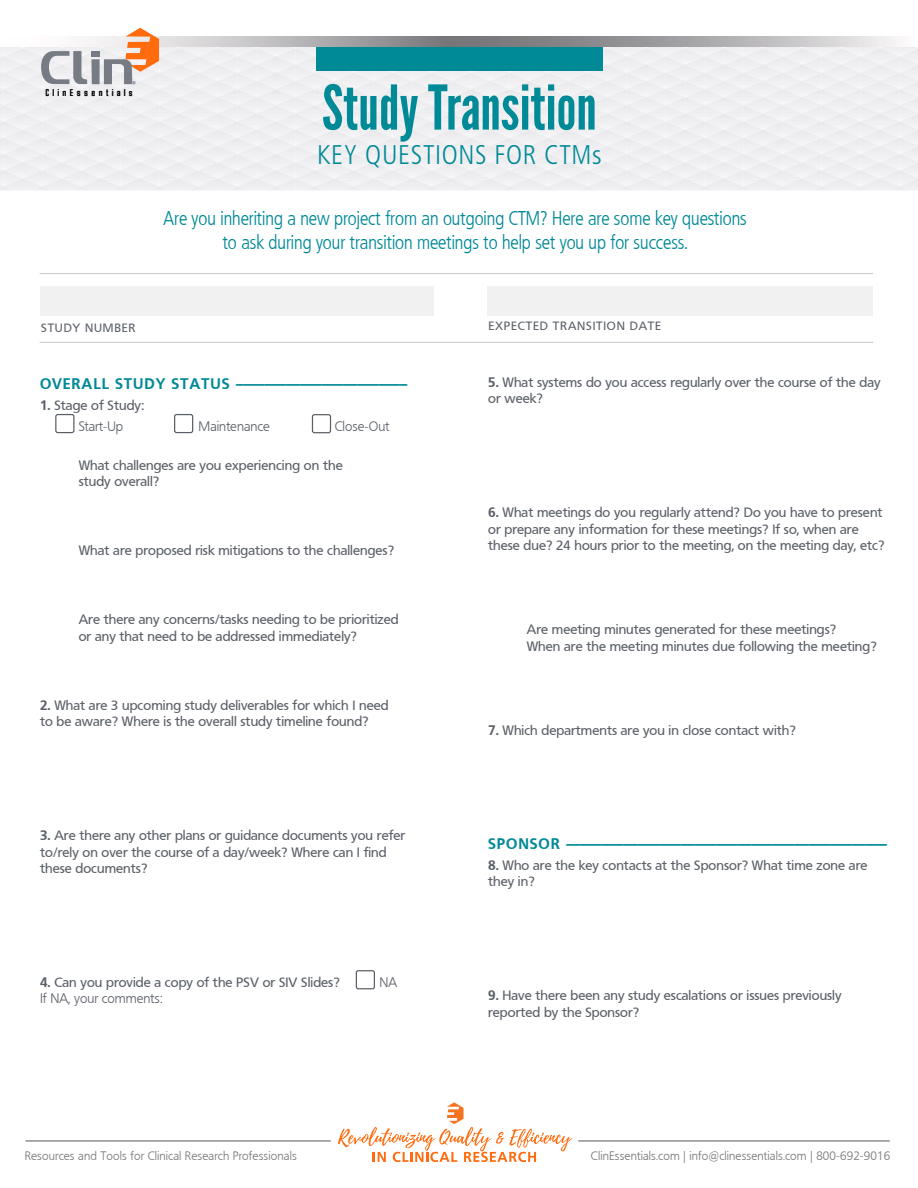
<style>
.page{position:relative;width:918px;height:1188px;background:#fff}
.page>*{position:absolute;margin:0;border:0;box-sizing:border-box;transform-origin:0 0}
.t1{font:61.5px "League Gothic";color:#008996}
.t2{font:300 condensed 27px "Frutiger";letter-spacing:.025em;color:#008996}
.t3{font:19.5px/24px "Frutiger Condensed BQ Light";color:#008996;text-align:center}
.t4{font:15px "Frutiger BQ Bold";letter-spacing:.06em;color:#008996}
.t5{font:13.5px/16.5px "Frutiger BQ Roman";color:#5b6068}
.t6{font:13.5px "Frutiger BQ Light";color:#5b6068}
.t7{font:12px "Frutiger BQ Light";letter-spacing:.01em;color:#77777a}
.t8{font:12px "Frutiger BQ Roman";letter-spacing:.06em;color:#5b6068}
.t9{font:10.05px "Overseer";letter-spacing:.365em;color:#000;scale:.9 1}
.t10{font:6.45px "Overseer";color:#777b84;scale:1.19 1}
.s1{font-size:9.75px}
.s2{font-family:"Frutiger BQ Bold"}
</style>
<div class="page">
<div style="left:55px;top:414px;width:19px;height:19px;border:1px solid #5b6068;border-radius:2px"></div>
<div style="left:312px;top:414px;width:19px;height:19px;border:1px solid #5b6068;border-radius:2px"></div>
<div style="left:174px;top:414px;width:19px;height:19px;border:1px solid #5b6068;border-radius:2px"></div>
<div style="left:356px;top:970px;width:19px;height:19px;border:1px solid #5b6068;border-radius:2px"></div>
<svg style="left:0;top:28px;width:918px;height:162px"></svg>
<hr style="left:25px;top:1140px;width:306px;height:2px;background:#77777a">
<hr style="left:578px;top:1140px;width:312px;height:2px;background:#77777a">
<svg style="left:338px;top:1102px;width:234px;height:60px"></svg>
<div style="left:40px;top:286px;width:393px;height:30px;background:#f1f1f2"></div>
<div style="left:487px;top:286px;width:386px;height:30px;background:#f1f1f2"></div>
<hr style="left:40px;top:342px;width:833px;height:1px;background:#d1d2d4">
<hr style="left:40px;top:273px;width:833px;height:1px;background:#d1d2d4">
<p class="t10" style="left:133px;top:80px;width:4px">®</p>
<p class="t9" style="left:46px;top:86px;width:98px">ClinEssential<span class="s1">s</span></p>
<h1 class="t1" style="left:322px;top:71px;width:276px">Study Transition</h1>
<h2 class="t2" style="left:317px;top:139px;width:286px">KEY QUESTIONS FOR CTMs</h2>
<h3 class="t3" style="left:164px;top:207px;width:585px">Are you inheriting a new project from an outgoing CTM? Here are some key questions to ask during your transition meetings to help set you up for success.</h3>
<p class="t8" style="left:41px;top:320px;width:96px">STUDY NUMBER</p>
<p class="t8" style="left:489px;top:319px;width:174px">EXPECTED TRANSITION DATE</p>
<p class="t4" style="left:40px;top:374px;width:369px">OVERALL STUDY STATUS ––––––––––––––––––––––––</p>
<p class="t5" style="left:40px;top:397px;width:105px"><span class="s2">1.</span> Stage of Study:</p>
<p class="t6" style="left:79px;top:418px;width:46px">Start-Up</p>
<p class="t6" style="left:199px;top:418px;width:73px">Maintenance</p>
<p class="t6" style="left:335px;top:418px;width:56px">Close-Out</p>
<p class="t5" style="left:79px;top:457px;width:266px">What challenges are you experiencing on the study overall?</p>
<p class="t5" style="left:79px;top:542px;width:317px">What are proposed risk mitigations to the challenges?</p>
<p class="t5" style="left:79px;top:611px;width:321px">Are there any concerns/tasks needing to be prioritized or any that need to be addressed immediately?</p>
<p class="t5" style="left:40px;top:697px;width:350px"><span class="s2">2.</span> What are 3 upcoming study deliverables for which I need to be aware? Where is the overall study timeline found?</p>
<p class="t5" style="left:40px;top:827px;width:367px"><span class="s2">3.</span> Are there any other plans or guidance documents you refer to/rely on over the course of a day/week? Where can I find these documents?</p>
<p class="t5" style="left:40px;top:974px;width:301px"><span class="s2">4.</span> Can you provide a copy of the PSV or SIV Slides?</p>
<p class="t6" style="left:379px;top:974px;width:19px">NA</p>
<p class="t6" style="left:40px;top:991px;width:124px">If NA, your comments:</p>
<p class="t5" style="left:488px;top:374px;width:394px"><span class="s2">5.</span> What systems do you access regularly over the course of the day or week?</p>
<p class="t5" style="left:488px;top:504px;width:398px"><span class="s2">6.</span> What meetings do you regularly attend? Do you have to present or prepare any information for these meetings? If so, when are these due? 24 hours prior to the meeting, on the meeting day, etc?</p>
<p class="t5" style="left:527px;top:621px;width:352px">Are meeting minutes generated for these meetings?<br>When are the meeting minutes due following the meeting?</p>
<p class="t5" style="left:488px;top:722px;width:309px"><span class="s2">7.</span> Which departments are you in close contact with?</p>
<p class="t4" style="left:488px;top:834px;width:401px">SPONSOR –––––––––––––––––––––––––––––––––––––––––––––</p>
<p class="t5" style="left:488px;top:857px;width:381px"><span class="s2">8.</span> Who are the key contacts at the Sponsor? What time zone are they in?</p>
<p class="t5" style="left:488px;top:987px;width:355px"><span class="s2">9.</span> Have there been any study escalations or issues previously reported by the Sponsor?</p>
<p class="t7" style="left:25px;top:1149px;width:274px">Resources and Tools for Clinical Research Professionals</p>
<p class="t7" style="left:591px;top:1149px;width:301px">ClinEssentials.com | info@clinessentials.com | 800-692-9016</p>
</div>
